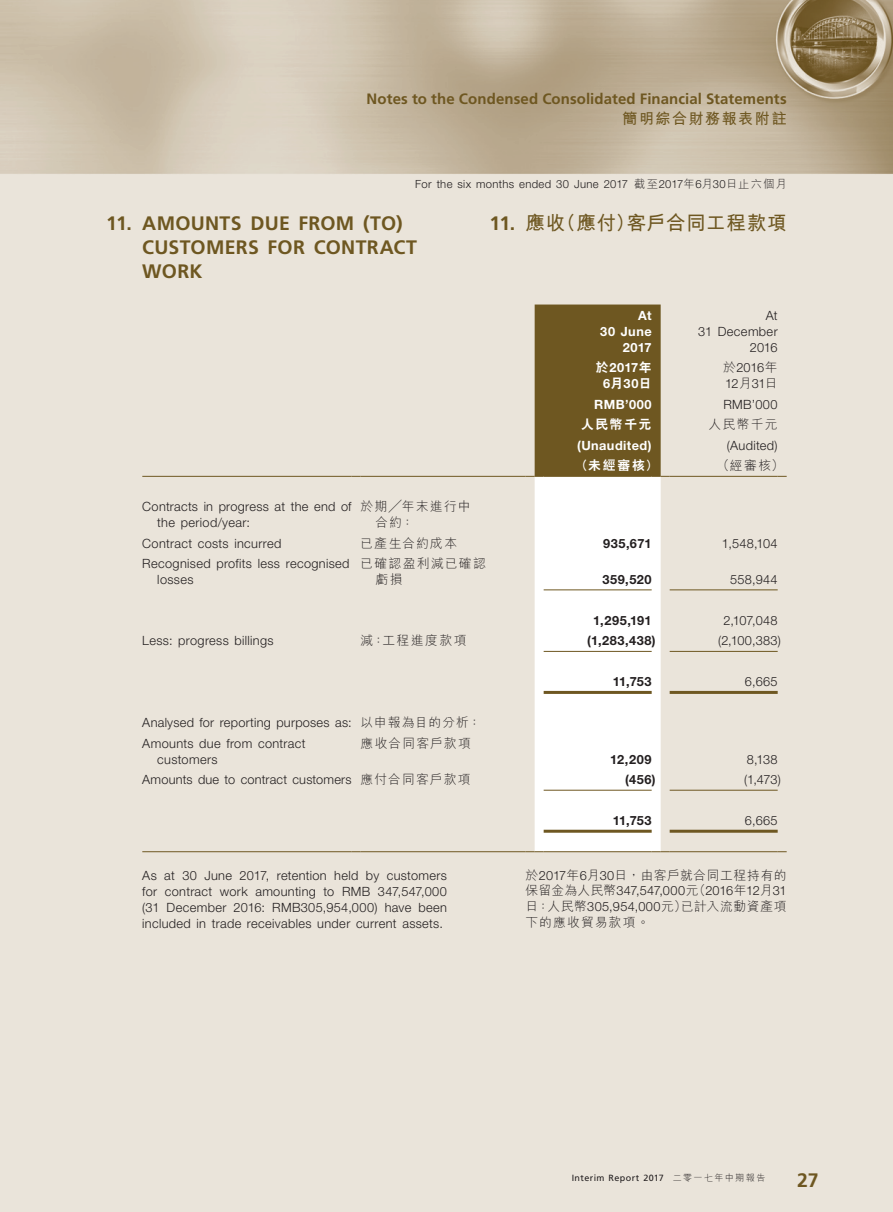
<style>
.page{position:relative;width:893px;height:1212px;background:#eae4da}
.page>*{position:absolute;margin:0;border:0;box-sizing:border-box;transform-origin:0 0}
._03_H1{font:700 19.5px/24px "Frutiger LT Std";letter-spacing:.015em;color:#6e5721}
._03_H1-2{font:700 19.5px "M Hei HK";letter-spacing:.03em;color:#6e5721}
.t1{font:700 15px "Frutiger LT Std";letter-spacing:.005em;color:#6e5721}
.t2{font:700 15px "M Hei HK";letter-spacing:.105em;color:#6e5721}
._15_Table_Stub{font:300 12.75px/15.8px "Helvetica Neue LT Std";letter-spacing:.025em;color:#231f20}
._12___P2{font:300 12.75px/15.8px "Helvetica Neue LT Std";letter-spacing:.025em;color:#231f20;text-align:justify}
._31_table_tab_6pt{font:300 12.75px/15.8px "Helvetica Neue LT Std";letter-spacing:.025em;color:#231f20;text-align:right}
._12___P2-2{font:300 12.75px/15.8px "M Hei HK";letter-spacing:.055em;color:#231f20;text-align:justify}
._31_table_tab_6pt-2{font:700 12.75px "Helvetica Neue LT Std";letter-spacing:.045em;color:#231f20}
._15_Table_Stub-2{font:300 12.75px/15.8px "M Hei HK";letter-spacing:.095em;color:#231f20}
._31_table_tab_6pt-3{font:700 12.75px/15.8px "Helvetica Neue LT Std";letter-spacing:.035em;color:#fff;text-align:right}
._31_table_tab_6pt-4{font:800 12.75px "C Hei 2 HK";letter-spacing:.14em;color:#fff}
._15_Table_Stub-3{font:300 12.75px/15.8px "M Hei HK";letter-spacing:.12em;color:#231f20}
._31_table_tab_6pt-5{font:300 12.75px "M Hei HK";letter-spacing:.105em;color:#231f20}
._15_Table_Stub-4{font:300 12.75px "M Hei HK";letter-spacing:.075em;color:#231f20}
.t3{font:300 11.25px "Helvetica Neue LT Std";letter-spacing:.03em;color:#231f20}
.t4{font:9px "Frutiger LT Std";letter-spacing:.045em;color:#231f20}
.s1{font-family:"M Hei HK"}
.s2{font-family:"Frutiger LT Std"}
.s3{font-family:"C Hei 2 HK";font-weight:800}
.s4{font-family:"Helvetica Neue LT Std"}
.s5{font-family:"M Hei HK";font-weight:300}
</style>
<div class="page">
<img style="left:0;top:0;width:893px;height:174px">
<div style="left:535px;top:477px;width:126px;height:374px;background:#fff"></div>
<hr style="left:544px;top:589px;width:108px;height:1px;background:#6e5721">
<hr style="left:670px;top:589px;width:108px;height:1px;background:#6e5721">
<hr style="left:544px;top:651px;width:108px;height:1px;background:#6e5721">
<hr style="left:670px;top:651px;width:108px;height:1px;background:#6e5721">
<hr style="left:544px;top:790px;width:108px;height:1px;background:#6e5721">
<hr style="left:670px;top:790px;width:108px;height:1px;background:#6e5721">
<hr style="left:142px;top:851px;width:210px;height:1px;background:#6e5721">
<hr style="left:361px;top:851px;width:165px;height:1px;background:#6e5721">
<svg style="left:526px;top:851px;width:18px;height:1px"></svg>
<hr style="left:544px;top:851px;width:108px;height:1px;background:#6e5721">
<svg style="left:652px;top:851px;width:18px;height:1px"></svg>
<hr style="left:670px;top:851px;width:108px;height:1px;background:#6e5721">
<hr style="left:544px;top:691px;width:108px;height:3px;background:#6e5721">
<hr style="left:670px;top:691px;width:108px;height:3px;background:#6e5721">
<hr style="left:544px;top:830px;width:108px;height:3px;background:#6e5721">
<hr style="left:670px;top:830px;width:108px;height:3px;background:#6e5721">
<hr style="left:142px;top:476px;width:210px;height:1px;background:#6e5721">
<hr style="left:361px;top:476px;width:165px;height:1px;background:#6e5721">
<svg style="left:526px;top:304px;width:144px;height:173px;background:#7d6938"></svg>
<hr style="left:670px;top:476px;width:108px;height:1px;background:#6e5721">
<p class="t1" style="left:367px;top:90px;width:421px">Notes to the Condensed Consolidated Financial Statements</p>
<p class="t2" style="left:623px;top:107px;width:166px">簡明綜合財務報表附註</p>
<p class="t3" style="left:415px;top:177px;width:373px">For the six months ended 30 June 2017 <span class="s1">截至</span>2017<span class="s1">年</span>6<span class="s1">月</span>30<span class="s1">日止六個月</span></p>
<p class="_03_H1-2" style="left:490px;top:209px;width:299px"><span class="s2">11.</span> 應收（應付）客戶合同工程款項</p>
<p class="_03_H1" style="left:142px;top:211px;width:276px;text-indent:-36px">11. AMOUNTS DUE FROM (TO)<br>CUSTOMERS FOR CONTRACT<br>WORK</p>
<p class="_31_table_tab_6pt-3" style="left:600px;top:308px;width:53px">At<br>30 June<br>2017</p>
<p class="_31_table_tab_6pt" style="left:698px;top:308px;width:81px">At<br>31 December<br>2016</p>
<p class="_31_table_tab_6pt-3" style="left:596px;top:360px;width:57px;text-align:center"><span class="s3">於</span>2017<span class="s3">年<br></span>6<span class="s3">月</span>30<span class="s3">日</span></p>
<p class="_31_table_tab_6pt" style="left:723px;top:360px;width:56px;text-align:left"><span class="s1">於</span>2016<span class="s1">年<br></span>12<span class="s1">月</span>31<span class="s1">日</span></p>
<p class="_31_table_tab_6pt-3" style="left:594px;top:396px;width:59px">RMB’000</p>
<p class="_31_table_tab_6pt" style="left:723px;top:396px;width:56px">RMB’000</p>
<p class="_31_table_tab_6pt-4" style="left:581px;top:416px;width:72px">人民幣千元</p>
<p class="_31_table_tab_6pt-5" style="left:709px;top:416px;width:71px">人民幣千元</p>
<p class="_31_table_tab_6pt-3" style="left:577px;top:437px;width:76px">(Unaudited)</p>
<p class="_31_table_tab_6pt" style="left:727px;top:437px;width:52px">(Audited)</p>
<p class="_31_table_tab_6pt-4" style="left:575px;top:457px;width:84px">（未經審核）</p>
<p class="_31_table_tab_6pt-5" style="left:717px;top:457px;width:69px">（經審核）</p>
<p class="_15_Table_Stub" style="left:157px;top:498px;width:196px;text-indent:-15px">Contracts in progress at the end of the period/year:</p>
<p class="_15_Table_Stub-2" style="left:376px;top:498px;width:97px;text-indent:-15px">於期╱年末進行中合約：</p>
<p class="_15_Table_Stub" style="left:142px;top:535px;width:141px">Contract costs incurred</p>
<p class="_15_Table_Stub-2" style="left:361px;top:534px;width:98px">已產生合約成本</p>
<p class="_31_table_tab_6pt-2" style="left:603px;top:535px;width:50px">935,671</p>
<p class="_31_table_tab_6pt" style="left:722px;top:535px;width:57px">1,548,104</p>
<p class="_15_Table_Stub" style="left:157px;top:555px;width:194px;text-indent:-15px">Recognised profits less recognised losses</p>
<p class="_15_Table_Stub-3" style="left:376px;top:555px;width:112px;text-indent:-15px">已確認盈利減已確認虧損</p>
<p class="_31_table_tab_6pt-2" style="left:603px;top:571px;width:51px">359,520</p>
<p class="_31_table_tab_6pt" style="left:730px;top:571px;width:49px">558,944</p>
<p class="_31_table_tab_6pt-2" style="left:593px;top:612px;width:60px">1,295,191</p>
<p class="_31_table_tab_6pt" style="left:723px;top:612px;width:56px">2,107,048</p>
<p class="_15_Table_Stub" style="left:142px;top:633px;width:133px">Less: progress billings</p>
<p class="_15_Table_Stub-2" style="left:361px;top:632px;width:107px">減：工程進度款項</p>
<p class="_31_table_tab_6pt-2" style="left:587px;top:633px;width:70px">(1,283,438)</p>
<p class="_31_table_tab_6pt" style="left:718px;top:633px;width:64px">(2,100,383)</p>
<p class="_31_table_tab_6pt-2" style="left:613px;top:674px;width:40px">11,753</p>
<p class="_31_table_tab_6pt" style="left:745px;top:674px;width:34px">6,665</p>
<p class="_15_Table_Stub" style="left:142px;top:715px;width:211px">Analysed for reporting purposes as:</p>
<p class="_15_Table_Stub-4" style="left:361px;top:714px;width:122px">以申報為目的分析：</p>
<p class="_15_Table_Stub" style="left:157px;top:735px;width:150px;text-indent:-15px">Amounts due from contract customers</p>
<p class="_15_Table_Stub-2" style="left:361px;top:735px;width:112px">應收合同客戶款項</p>
<p class="_31_table_tab_6pt-2" style="left:610px;top:751px;width:43px">12,209</p>
<p class="_31_table_tab_6pt" style="left:747px;top:751px;width:32px">8,138</p>
<p class="_15_Table_Stub" style="left:142px;top:771px;width:211px">Amounts due to contract customers</p>
<p class="_15_Table_Stub-2" style="left:361px;top:771px;width:112px">應付合同客戶款項</p>
<p class="_31_table_tab_6pt-2" style="left:625px;top:772px;width:32px">(456)</p>
<p class="_31_table_tab_6pt" style="left:744px;top:771px;width:38px">(1,473)</p>
<p class="_31_table_tab_6pt-2" style="left:613px;top:813px;width:40px">11,753</p>
<p class="_31_table_tab_6pt" style="left:745px;top:812px;width:34px">6,665</p>
<p class="_12___P2" style="left:142px;top:868px;width:306px">As at 30 June 2017, retention held by customers for contract work amounting to RMB 347,547,000 (31 December 2016: RMB305,954,000) have been included in trade receivables under current assets.</p>
<p class="_12___P2-2" style="left:526px;top:866px;width:263px">於<span class="s4">2017</span>年<span class="s4">6</span>月<span class="s4">30</span>日，由客戶就合同工程持有的保留金為人民幣<span class="s4">347,547,000</span>元（<span class="s4">2016</span>年<span class="s4">12</span>月<span class="s4">31</span>日：人民幣<span class="s4">305,954,000</span>元）已計入流動資產項下的應收貿易款項。</p>
<p class="t4" style="left:572px;top:1173px;width:195px">Interim Report 2017 <span class="s5">二零一七年中期報告</span></p>
<h1 class="_03_H1" style="left:797px;top:1169px;width:23px">27</h1>
</div>
